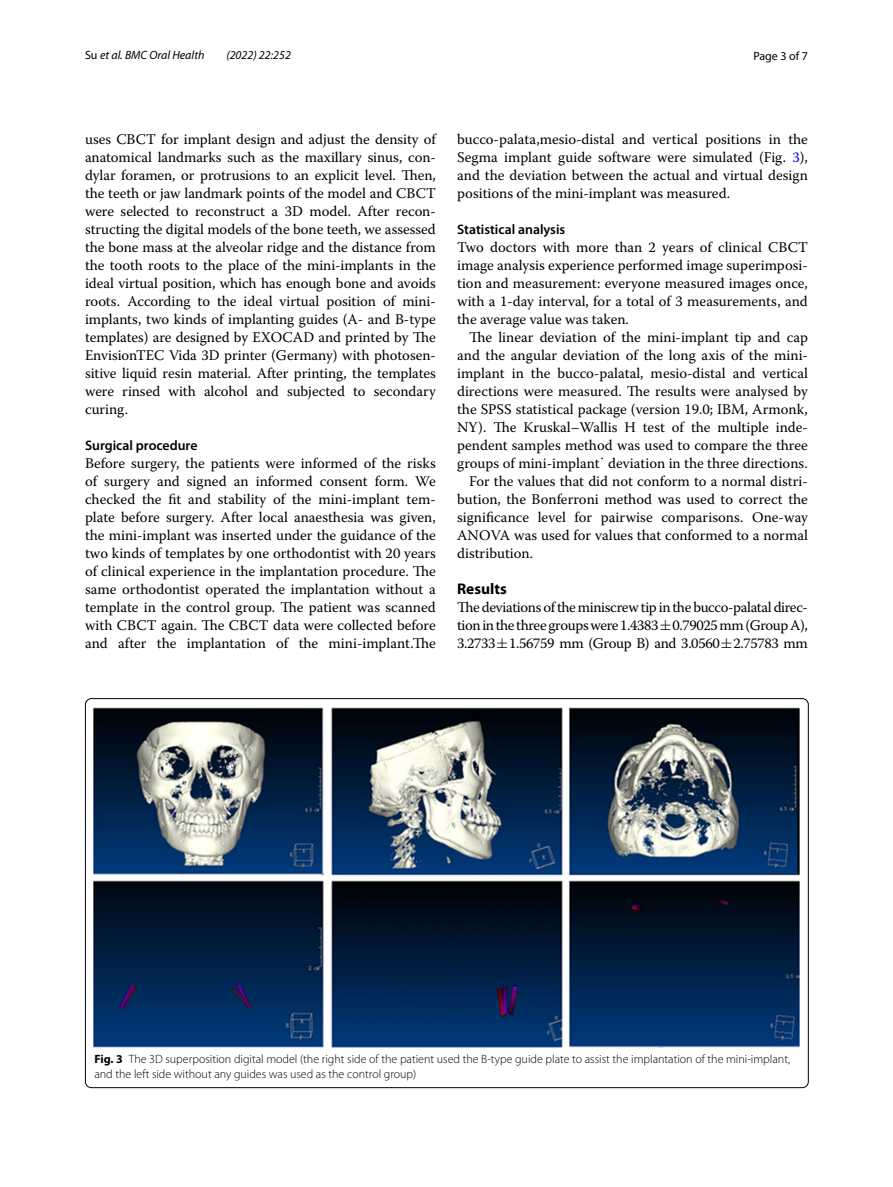
<style>
.page{position:relative;width:893px;height:1187px;background:#fff}
.page>*{position:absolute;margin:0;border:0;box-sizing:border-box;transform-origin:0 0}
.t1{font:700 15.45px "Myriad Pro";color:#000}
.t2{font:14.7px/18px "Warnock Pro";color:#000;text-align:justify}
.t3{font:600 13.8px "Myriad Pro";color:#000}
.t4{font:300 12px/15px "Myriad Pro";color:#000}
.t5{font:italic 12px "Myriad Pro";color:#000}
.t6{font:12px "Myriad Pro";color:#000}
.s1{font-style:normal}
.s2{color:#00f}
.s3{font-family:"Times New Roman"}
.s4{font-family:"MTSY"}
.s5{font-weight:700}
</style>
<div class="page">
<img style="left:94px;top:707px;width:706px;height:340px">
<p class="t5" style="left:85px;top:48px;width:121px"><span class="s1">Su</span> et al. BMC Oral Health</p>
<p class="t5" style="left:226px;top:48px;width:66px">(2022) 22:252</p>
<p class="t6" style="left:753px;top:48px;width:56px">Page 3 of 7</p>
<p class="t2" style="left:85px;top:130px;width:352px">uses CBCT for implant design and adjust the density of anatomical landmarks such as the maxillary sinus, con&shy;dylar foramen, or protrusions to an explicit level. Then, the teeth or jaw landmark points of the model and CBCT were selected to reconstruct a 3D model. After recon&shy;structing the digital models of the bone teeth, we assessed the bone mass at the alveolar ridge and the distance from the tooth roots to the place of the mini-implants in the ideal virtual position, which has enough bone and avoids roots. According to the ideal virtual position of mini&shy;implants, two kinds of implanting guides (A- and B-type templates) are designed by EXOCAD and printed by The EnvisionTEC Vida 3D printer (Germany) with photosen&shy;sitive liquid resin material. After printing, the templates were rinsed with alcohol and subjected to secondary curing.</p>
<p class="t3" style="left:85px;top:436px;width:114px">Surgical procedure</p>
<p class="t2" style="left:85px;top:454px;width:352px">Before surgery, the patients were informed of the risks of surgery and signed an informed consent form. We checked the fit and stability of the mini-implant tem&shy;plate before surgery. After local anaesthesia was given, the mini-implant was inserted under the guidance of the two kinds of templates by one orthodontist with 20 years of clinical experience in the implantation procedure. The same orthodontist operated the implantation without a template in the control group. The patient was scanned with CBCT again. The CBCT data were collected before and after the implantation of the mini-implant.The</p>
<p class="t2" style="left:457px;top:130px;width:352px">bucco-palata,mesio-distal and vertical positions in the Segma implant guide software were simulated (Fig. <span class="s2">3</span>), and the deviation between the actual and virtual design positions of the mini-implant was measured.</p>
<p class="t3" style="left:457px;top:220px;width:110px">Statistical analysis</p>
<p class="t2" style="left:457px;top:238px;width:352px">Two doctors with more than 2 years of clinical CBCT image analysis experience performed image superimposi&shy;tion and measurement: everyone measured images once, with a 1-day interval, for a total of 3 measurements, and the average value was taken.</p>
<p class="t2" style="left:469px;top:328px;width:340px">The linear deviation of the mini-implant tip and cap</p>
<p class="t2" style="left:457px;top:346px;width:352px">and the angular deviation of the long axis of the mini-</p>
<p class="t2" style="left:457px;top:364px;width:352px">implant in the bucco-palatal, mesio-distal and vertical</p>
<p class="t2" style="left:457px;top:382px;width:352px">directions were measured. The results were analysed by</p>
<p class="t2" style="left:457px;top:400px;width:352px">the SPSS statistical package (version 19.0; IBM, Armonk,</p>
<p class="t2" style="left:457px;top:418px;width:352px">NY). The Kruskal–Wallis H test of the multiple inde-</p>
<p class="t2" style="left:457px;top:436px;width:352px">pendent samples method was used to compare the three</p>
<p class="t2" style="left:457px;top:454px;width:352px">groups of mini-implant<span class="s3">᾽</span> deviation in the three directions.</p>
<p class="t2" style="left:469px;top:472px;width:340px">For the values that did not conform to a normal distri-</p>
<p class="t2" style="left:457px;top:490px;width:352px">bution, the Bonferroni method was used to correct the</p>
<p class="t2" style="left:457px;top:508px;width:352px">significance level for pairwise comparisons. One-way</p>
<p class="t2" style="left:457px;top:526px;width:352px">ANOVA was used for values that conformed to a normal</p>
<p class="t2" style="left:457px;top:544px;width:77px">distribution.</p>
<p class="t1" style="left:457px;top:578px;width:51px">Results</p>
<p class="t2" style="left:457px;top:598px;width:352px">The deviations of the miniscrew tip in the bucco-palatal direc&shy;tion in the three groups were 1.4383<span class="s4">±</span>0.79025 mm (Group A), 3.2733<span class="s4">±</span>1.56759 mm (Group B) and 3.0560<span class="s4">±</span>2.75783 mm</p>
<p class="t4" style="left:94px;top:1051px;width:697px"><span class="s5">Fig. 3</span> The 3D superposition digital model (the right side of the patient used the B-type guide plate to assist the implantation of the mini-implant, and the left side without any guides was used as the control group)</p>
</div>
